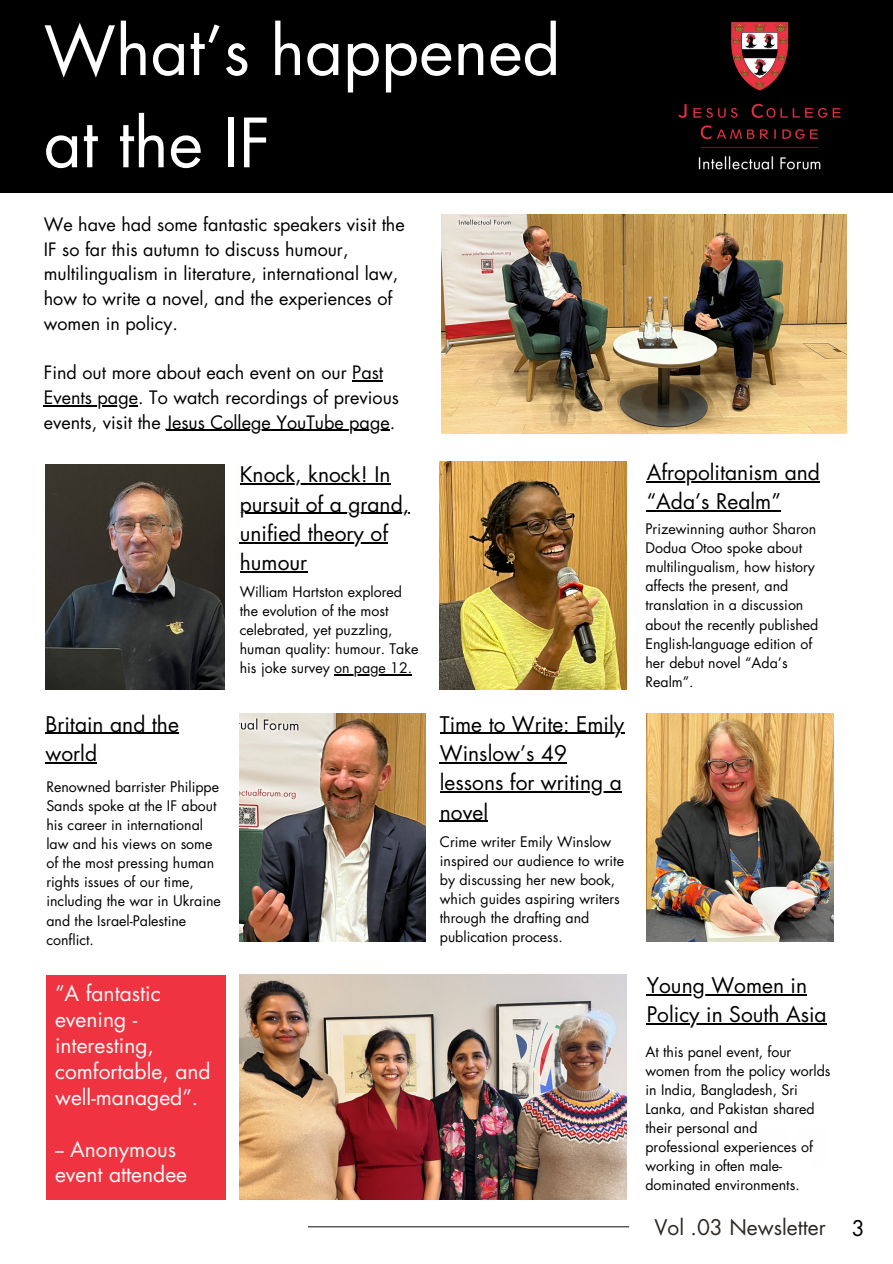
<style>
.page{position:relative;width:893px;height:1264px;background:#fff}
.page>*{position:absolute;margin:0;border:0;box-sizing:border-box;transform-origin:0 0}
.t1{font:66px "Futura Std";color:#fff}
.t2{font:21px/29.2px "Futura Std";color:#000}
.t3{font:21px/25.8px "Futura Std";color:#fafafa}
.t4{font:21px "Futura Std";color:#2d2926}
.t5{font:18px/24.8px "Futura Std";color:#000}
.t6{font:14.1px/19px "Futura Std";color:#000}
</style>
<div class="page">
<div style="left:0;top:0;width:892px;height:193px;background:#000"></div>
<hr style="left:308px;top:1226px;width:321px;height:1px;background:#2d2926">
<img style="left:678px;top:22px;width:163px;height:148px">
<img style="left:45px;top:464px;width:179px;height:225px">
<img style="left:440px;top:462px;width:186px;height:227px">
<img style="left:240px;top:713px;width:185px;height:228px">
<img style="left:646px;top:713px;width:187px;height:228px">
<img style="left:240px;top:974px;width:386px;height:225px">
<img style="left:442px;top:215px;width:404px;height:219px">
<div style="left:46px;top:974px;width:180px;height:225px;background:#ef3340"></div>
<hr style="left:334px;top:674px;width:78px;height:1px;background:#000">
<hr style="left:240px;top:483px;width:150px;height:1px;background:#000">
<hr style="left:240px;top:513px;width:169px;height:1px;background:#000">
<hr style="left:240px;top:542px;width:148px;height:1px;background:#000">
<hr style="left:240px;top:571px;width:67px;height:1px;background:#000">
<hr style="left:646px;top:481px;width:174px;height:1px;background:#000">
<hr style="left:646px;top:510px;width:134px;height:1px;background:#000">
<hr style="left:45px;top:733px;width:134px;height:1px;background:#000">
<hr style="left:45px;top:762px;width:52px;height:1px;background:#000">
<hr style="left:440px;top:733px;width:184px;height:1px;background:#000">
<hr style="left:440px;top:762px;width:127px;height:1px;background:#000">
<hr style="left:440px;top:791px;width:181px;height:1px;background:#000">
<hr style="left:440px;top:820px;width:48px;height:1px;background:#000">
<hr style="left:352px;top:380px;width:31px;height:1px;background:#000">
<hr style="left:44px;top:405px;width:94px;height:1px;background:#000">
<hr style="left:166px;top:430px;width:224px;height:1px;background:#000">
<hr style="left:646px;top:994px;width:161px;height:1px;background:#000">
<hr style="left:646px;top:1023px;width:180px;height:1px;background:#000">
<p class="t1" style="left:44px;top:21px;width:518px">What’s happened</p>
<p class="t1" style="left:44px;top:113px;width:228px">at the IF</p>
<p class="t5" style="left:44px;top:213px;width:362px">We have had some fantastic speakers visit the IF so far this autumn to discuss humour, multilingualism in literature, international law, how to write a novel, and the experiences of women in policy.</p>
<p class="t5" style="left:44px;top:361px;width:357px">Find out more about each event on our Past<br>Events page. To watch recordings of previous events, visit the Jesus College YouTube page.</p>
<p class="t2" style="left:240px;top:461px;width:171px">Knock, knock! In pursuit of a grand, unified theory of humour</p>
<p class="t2" style="left:646px;top:458px;width:175px">Afropolitanism and “Ada’s Realm”</p>
<p class="t6" style="left:645px;top:520px;width:174px">Prizewinning author Sharon<br>Dodua Otoo spoke about multilingualism, how history affects the present, and translation in a discussion about the recently published<br>English-language edition of her debut novel “Ada’s<br>Realm”.</p>
<p class="t6" style="left:240px;top:583px;width:180px">William Hartston explored the evolution of the most celebrated, yet puzzling, human quality: humour. Take his joke survey on page 12.</p>
<p class="t2" style="left:45px;top:710px;width:135px">Britain and the world</p>
<p class="t2" style="left:440px;top:710px;width:186px">Time to Write: Emily<br>Winslow’s 49 lessons for writing a novel</p>
<p class="t6" style="left:46px;top:777px;width:176px">Renowned barrister Philippe<br>Sands spoke at the IF about his career in international law and his views on some of the most pressing human rights issues of our time, including the war in Ukraine and the Israel-Palestine conflict.</p>
<p class="t3" style="left:55px;top:981px;width:157px">“A fantastic evening - interesting, comfortable, and well-managed”.</p>
<p class="t3" style="left:55px;top:1136px;width:134px">-- Anonymous event attendee</p>
<p class="t6" style="left:440px;top:832px;width:186px">Crime writer Emily Winslow inspired our audience to write by discussing her new book, which guides aspiring writers through the drafting and publication process.</p>
<p class="t2" style="left:646px;top:971px;width:181px">Young Women in<br>Policy in South Asia</p>
<p class="t6" style="left:645px;top:1042px;width:187px">At this panel event, four women from the policy worlds in India, Bangladesh, Sri<br>Lanka, and Pakistan shared their personal and professional experiences of working in often male&shy;dominated environments.</p>
<p class="t4" style="left:654px;top:1217px;width:173px">Vol .03 Newsletter</p>
<p class="t2" style="left:851px;top:1214px;width:14px">3</p>
</div>
